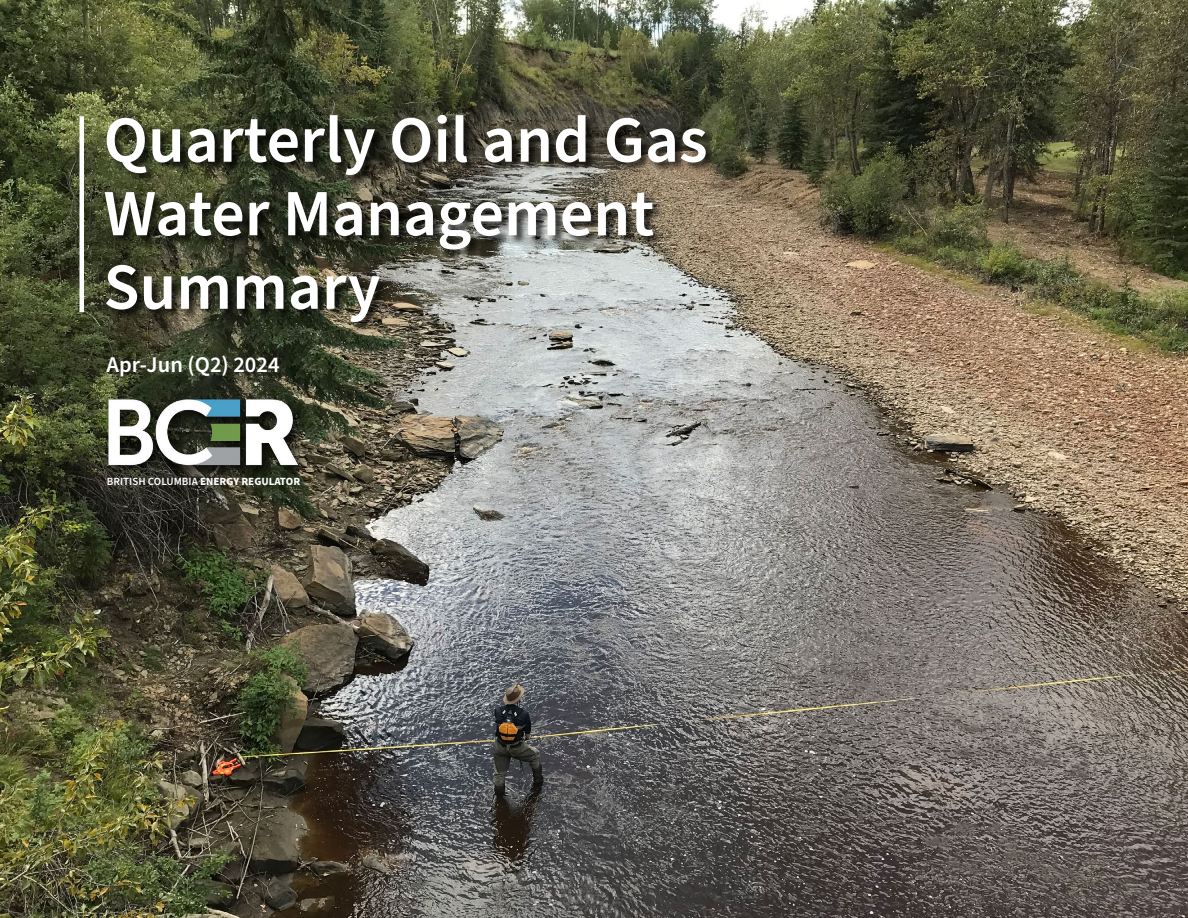
<style>
.page{position:relative;width:1188px;height:918px;background:#fff}
.page>*{position:absolute;margin:0;border:0;box-sizing:border-box;transform-origin:0 0}
.t1{font:600 66px/73.5px "Source Sans Pro";color:#fff}
.t2{font:600 22.5px "Source Sans Pro";color:#fff}
.t3{font:600 10.95px "Source Sans Pro";color:#fff}
.s1{font-weight:700}
</style>
<div class="page">
<img style="left:0;top:0;width:1188px;height:918px">
<div style="left:104px;top:114px;width:613px;height:219px;background:#000;opacity:.75"></div>
<hr style="left:80px;top:116px;width:4px;height:196px;background:#fff">
<img style="left:93px;top:376px;width:216px;height:108px">
<p class="t1" style="left:103px;top:105px;width:606px">Quarterly Oil and Gas<br>Water Management<br>Summary</p>
<p class="t2" style="left:107px;top:349px;width:175px">Apr-Jun (Q2) 2024</p>
<p class="t3" style="left:107px;top:474px;width:195px">BRITISH COLUMBIA <span class="s1">ENERGY REGULATOR</span></p>
</div>
